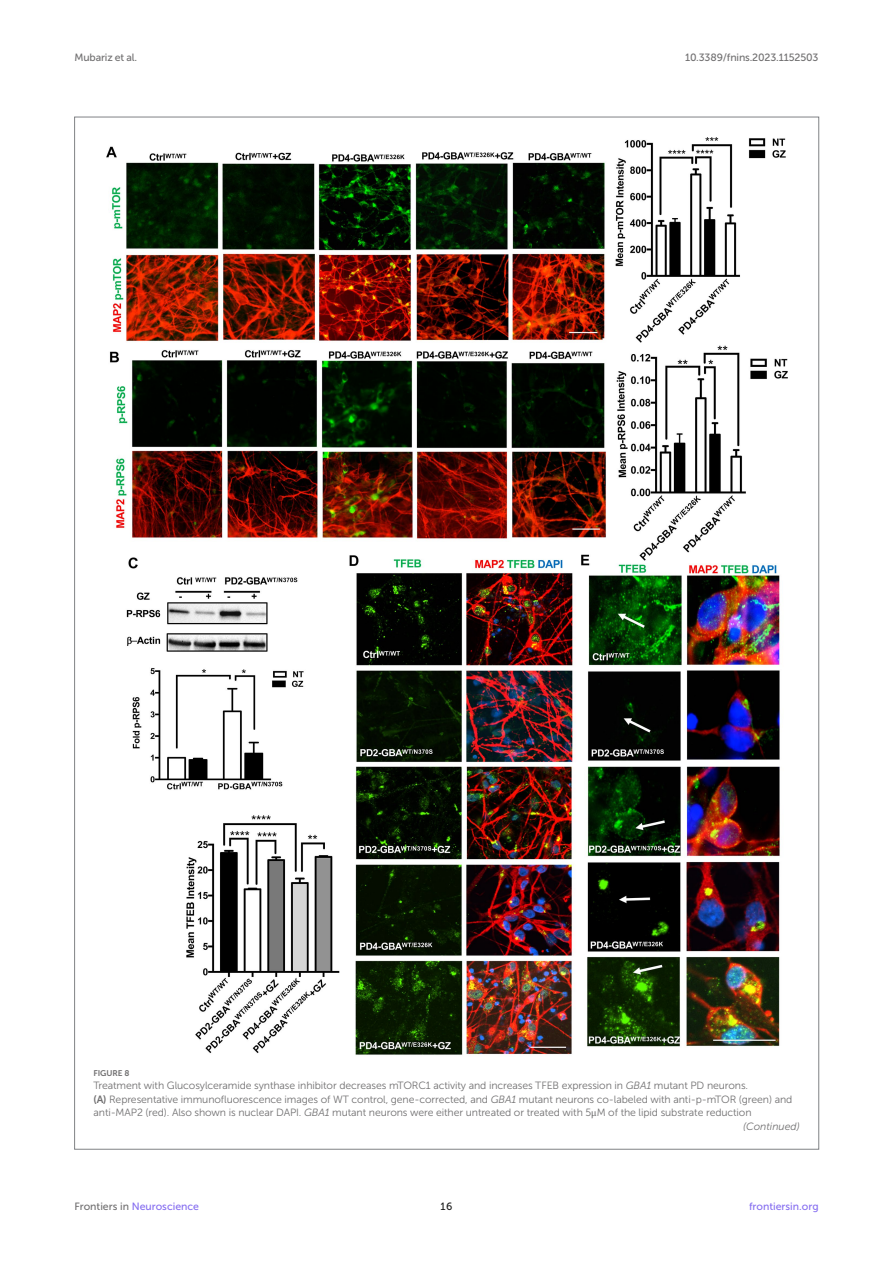
<style>
.page{position:relative;width:893px;height:1263px;background:#fff}
.page>*{position:absolute;margin:0;border:0;box-sizing:border-box;transform-origin:0 0}
.FIG_LEG{font:10.5px/13.5px "Museo Sans 300";letter-spacing:-.01em;color:#706f70}
.t1{font:10.5px "Museo Sans 500";letter-spacing:-.015em;color:#706f70}
.t2{font:10.5px "Museo Sans 500";color:#856df0}
.FIG_Continued{font:italic 10.5px "Museo Sans 300";color:#706f70}
.t3{font:10.5px "Museo Sans 500";color:#1b1c1b}
.FIG_HD{font:8.25px "Museo Sans 700";letter-spacing:-.01em;color:#706f70}
.s1{font-style:italic}
.s2{font-family:"Museo Sans 700"}
.s3{font-family:"STIX General"}
.s4{color:#706f70}
</style>
<div class="page">
<img style="left:106px;top:137px;width:682px;height:919px">
<p class="t1" style="left:74px;top:51px;width:64px">Mubariz et al.</p>
<p class="t1" style="left:685px;top:51px;width:135px">10.3389/fnins.2023.1152503</p>
<p class="FIG_HD" style="left:94px;top:1068px;width:37px">FIGURE 8</p>
<p class="FIG_LEG" style="left:94px;top:1079px;width:700px">Treatment with Glucosylceramide synthase inhibitor decreases mTORC1 activity and increases TFEB expression in <span class="s1">GBA1</span> mutant PD neurons.<br><span class="s2">(A)</span> Representative immunofluorescence images of WT control, gene-corrected, and <span class="s1">GBA1</span> mutant neurons co-labeled with anti-p-mTOR (green) and anti-MAP2 (red). Also shown is nuclear DAPI. <span class="s1">GBA1</span> mutant neurons were either untreated or treated with 5 <span class="s3">μ</span>M of the lipid substrate reduction</p>
<p class="FIG_Continued" style="left:743px;top:1121px;width:58px">(Continued)</p>
<p class="t2" style="left:74px;top:1200px;width:126px"><span class="s4">Frontiers in</span> Neuroscience</p>
<p class="t3" style="left:440px;top:1200px;width:13px">16</p>
<p class="t2" style="left:749px;top:1200px;width:71px">frontiersin.org</p>
</div>
